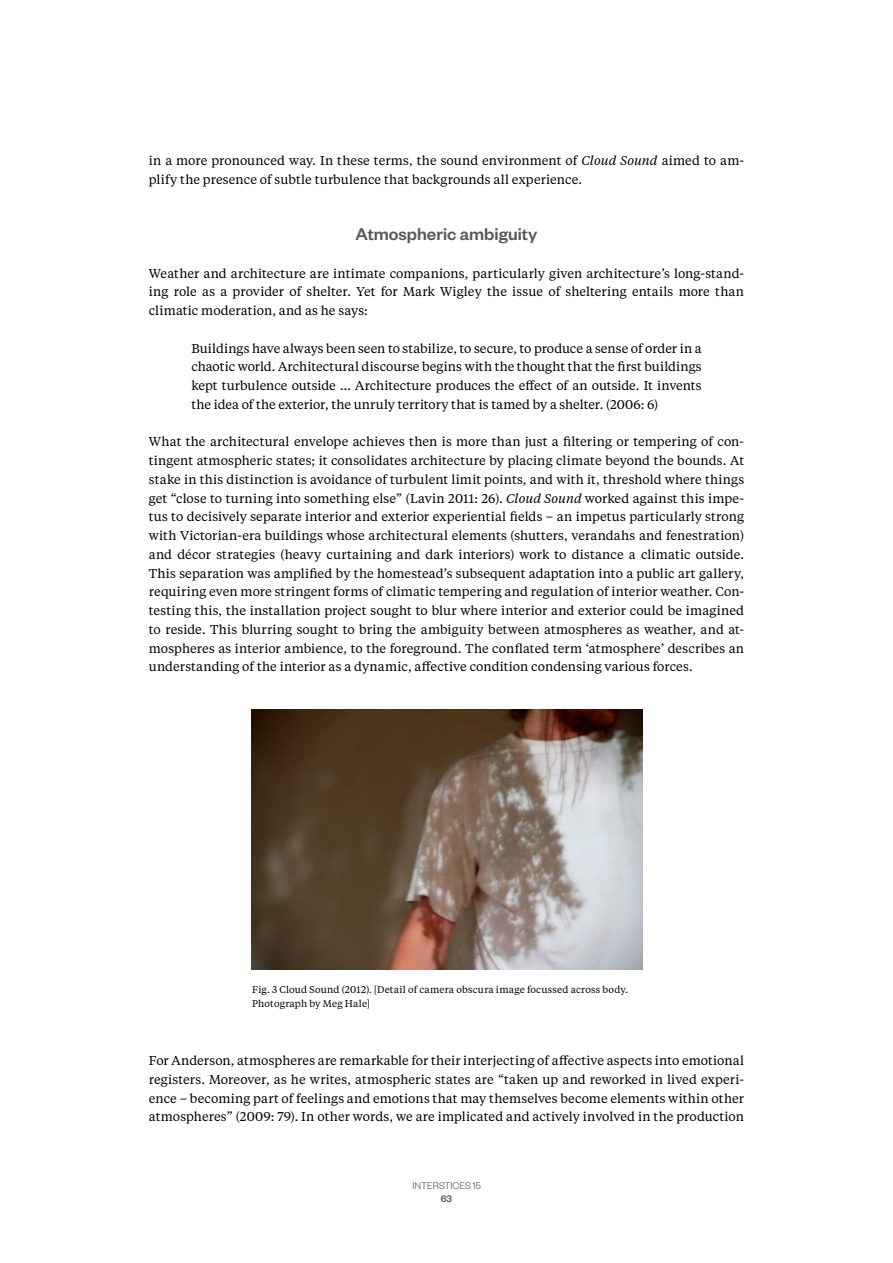
<style>
.page{position:relative;width:893px;height:1263px;background:#fff}
.page>*{position:absolute;margin:0;border:0;box-sizing:border-box;transform-origin:0 0}
.t1{font:500 18.75px "Founders Grotesk";color:#58595b}
.t2{font:12.75px/18.8px "Tiempos Text";letter-spacing:.005em;color:#000;text-align:justify}
.t3{font:300 10.5px "Founders Grotesk";color:#58595b}
.t4{font:500 10.5px "Founders Grotesk";color:#58595b}
.t5{font:9.75px/13.5px "Tiempos Text";letter-spacing:.02em;color:#000}
.s1{font-style:italic}
</style>
<div class="page">
<img style="left:252px;top:709px;width:390px;height:260px">
<p class="t2" style="left:149px;top:151px;width:597px">in a more pronounced way. In these terms, the sound environment of <span class="s1">Cloud Sound</span> aimed to am&shy;plify the presence of subtle turbulence that backgrounds all experience.</p>
<h1 class="t1" style="left:356px;top:222px;width:183px">Atmospheric ambiguity</h1>
<p class="t2" style="left:149px;top:263px;width:597px">Weather and architecture are intimate companions, particularly given architecture’s long-stand&shy;ing role as a provider of shelter. Yet for Mark Wigley the issue of sheltering entails more than climatic moderation, and as he says:</p>
<p class="t2" style="left:191px;top:338px;width:512px">Buildings have always been seen to stabilize, to secure, to produce a sense of order in a chaotic world. Architectural discourse begins with the thought that the first buildings kept turbulence outside … Architecture produces the effect of an outside. It invents the idea of the exterior, the unruly territory that is tamed by a shelter. (2006: 6)</p>
<p class="t2" style="left:149px;top:432px;width:597px">What the architectural envelope achieves then is more than just a filtering or tempering of con&shy;tingent atmospheric states; it consolidates architecture by placing climate beyond the bounds. At stake in this distinction is avoidance of turbulent limit points, and with it, threshold where things get “close to turning into something else” (Lavin 2011: 26). <span class="s1">Cloud Sound</span> worked against this impe&shy;tus to decisively separate interior and exterior experiential fields – an impetus particularly strong with Victorian-era buildings whose architectural elements (shutters, verandahs and fenestration) and décor strategies (heavy curtaining and dark interiors) work to distance a climatic outside.<br>This separation was amplified by the homestead’s subsequent adaptation into a public art gallery, requiring even more stringent forms of climatic tempering and regulation of interior weather. Con&shy;testing this, the installation project sought to blur where interior and exterior could be imagined to reside. This blurring sought to bring the ambiguity between atmospheres as weather, and at&shy;mospheres as interior ambience, to the foreground. The conflated term ‘atmosphere’ describes an understanding of the interior as a dynamic, affective condition condensing various forces.</p>
<p class="t5" style="left:252px;top:983px;width:377px">Fig. 3 Cloud Sound (2012). [Detail of camera obscura image focussed across body.<br>Photograph by Meg Hale]</p>
<p class="t2" style="left:149px;top:1051px;width:597px">For Anderson, atmospheres are remarkable for their interjecting of affective aspects into emotional registers. Moreover, as he writes, atmospheric states are “taken up and reworked in lived experi&shy;ence – becoming part of feelings and emotions that may themselves become elements within other atmospheres” (2009: 79). In other words, we are implicated and actively involved in the production</p>
<p class="t3" style="left:412px;top:1179px;width:70px">INTERSTICES 15</p>
<p class="t4" style="left:441px;top:1192px;width:13px">63</p>
</div>
